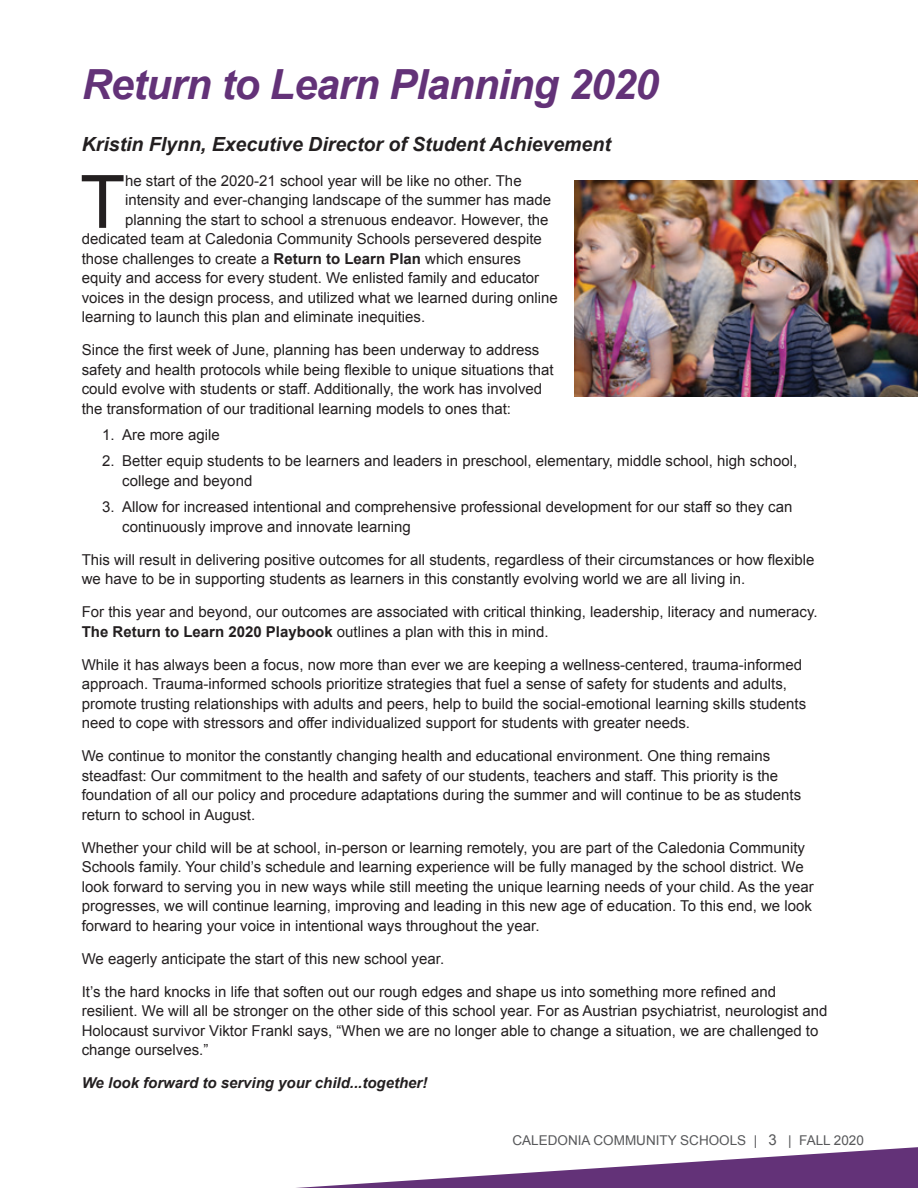
<style>
.page{position:relative;width:918px;height:1188px;background:#fff}
.page>*{position:absolute;margin:0;border:0;box-sizing:border-box;transform-origin:0 0}
.t1{font:73.65px "Arial";color:#231f20}
.t2{font:italic 700 41.55px "Arial";letter-spacing:-.02em;color:#633278}
.t3{font:italic 700 19.5px "Arial";color:#231f20}
.t4{font:15px/19.5px "Arial";color:#231f20}
.t5{font:italic 700 15px "Arial";color:#231f20}
.Tabs{font:13.5px "Arial";color:#57585a}
.s1{font-weight:700}
.s2{font-size:15px}
</style>
<div class="page">
<svg style="left:296px;top:1147px;width:622px;height:41px"></svg>
<img style="left:575px;top:181px;width:343px;height:215px">
<p class="t2" style="left:82px;top:58px;width:578px">Return to Learn Planning 2020</p>
<p class="t3" style="left:82px;top:132px;width:531px">Kristin Flynn, Executive Director of Student Achievement</p>
<p class="t1" style="left:80px;top:154px;width:47px">T</p>
<p class="t4" style="left:125px;top:171px;width:398px">he start of the 2020-21 school year will be like no other. The</p>
<p class="t4" style="left:125px;top:190px;width:428px">intensity and ever-changing landscape of the summer has made</p>
<p class="t4" style="left:125px;top:210px;width:425px">planning the start to school a strenuous endeavor. However, the</p>
<p class="t4" style="left:82px;top:229px;width:462px">dedicated team at Caledonia Community Schools persevered despite</p>
<p class="t4" style="left:82px;top:249px;width:441px">those challenges to create a <span class="s1">Return to Learn Plan</span> which ensures</p>
<p class="t4" style="left:82px;top:268px;width:459px">equity and access for every student. We enlisted family and educator</p>
<p class="t4" style="left:82px;top:288px;width:478px">voices in the design process, and utilized what we learned during online</p>
<p class="t4" style="left:82px;top:307px;width:345px">learning to launch this plan and eliminate inequities.</p>
<p class="t4" style="left:82px;top:340px;width:473px">Since the first week of June, planning has been underway to address safety and health protocols while being flexible to unique situations that could evolve with students or staff. Additionally, the work has involved the transformation of our traditional learning models to ones that:</p>
<p class="t4" style="left:102px;top:425px;width:119px">1. Are more agile</p>
<p class="t4" style="left:122px;top:451px;width:677px;text-indent:-20px">2. Better equip students to be learners and leaders in preschool, elementary, middle school, high school, college and beyond</p>
<p class="t4" style="left:122px;top:497px;width:672px;text-indent:-20px">3. Allow for increased intentional and comprehensive professional development for our staff so they can continuously improve and innovate learning</p>
<p class="t4" style="left:82px;top:550px;width:734px">This will result in delivering positive outcomes for all students, regardless of their circumstances or how flexible we have to be in supporting students as learners in this constantly evolving world we are all living in.</p>
<p class="t4" style="left:82px;top:602px;width:737px">For this year and beyond, our outcomes are associated with critical thinking, leadership, literacy and numeracy.<br><span class="s1">The Return to Learn 2020 Playbook</span> outlines a plan with this in mind.</p>
<p class="t4" style="left:82px;top:655px;width:726px">While it has always been a focus, now more than ever we are keeping a wellness-centered, trauma-informed approach. Trauma-informed schools prioritize strategies that fuel a sense of safety for students and adults, promote trusting relationships with adults and peers, help to build the social-emotional learning skills students need to cope with stressors and offer individualized support for students with greater needs.</p>
<p class="t4" style="left:82px;top:746px;width:721px">We continue to monitor the constantly changing health and educational environment. One thing remains steadfast: Our commitment to the health and safety of our students, teachers and staff. This priority is the foundation of all our policy and procedure adaptations during the summer and will continue to be as students return to school in August.</p>
<p class="t4" style="left:82px;top:838px;width:734px">Whether your child will be at school, in-person or learning remotely, you are part of the Caledonia Community Schools family. Your child’s schedule and learning experience will be fully managed by the school district. We look forward to serving you in new ways while still meeting the unique learning needs of your child. As the year progresses, we will continue learning, improving and leading in this new age of education. To this end, we look forward to hearing your voice in intentional ways throughout the year.</p>
<p class="t4" style="left:82px;top:949px;width:364px">We eagerly anticipate the start of this new school year.</p>
<p class="t4" style="left:82px;top:982px;width:747px">It’s the hard knocks in life that soften out our rough edges and shape us into something more refined and resilient. We will all be stronger on the other side of this school year. For as Austrian psychiatrist, neurologist and Holocaust survivor Viktor Frankl says, “When we are no longer able to change a situation, we are challenged to change ourselves.”</p>
<p class="t5" style="left:82px;top:1073px;width:347px">We look forward to serving your child...together!</p>
<p class="Tabs" style="left:513px;top:1131px;width:353px">CALEDONIA COMMUNITY SCHOOLS | <span class="s2">3</span> | FALL 2020</p>
</div>
